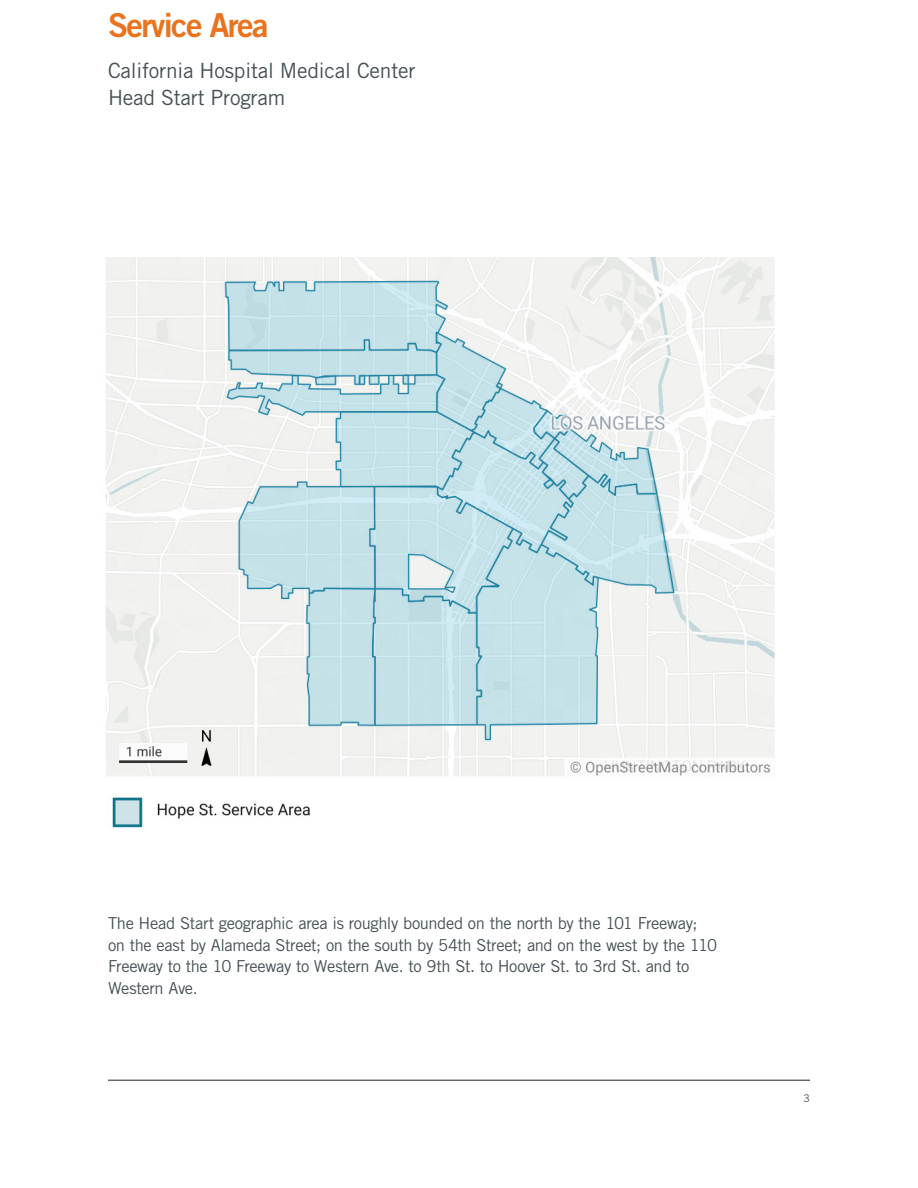
<style>
.page{position:relative;width:918px;height:1188px;background:#fff}
.page>*{position:absolute;margin:0;border:0;box-sizing:border-box;transform-origin:0 0}
.h2_subhead_orange{font:33px "Trade Gothic LT Std Bd 2";letter-spacing:-.05em;color:#e9731e}
.subhead_cover{font:21px "Trade Gothic LT Std";letter-spacing:-.01em;color:#465155}
.p_body{font:16.5px/21.8px "Trade Gothic LT Std";letter-spacing:-.025em;color:#465155}
.t1{font:10.5px "Trade Gothic LT Std";color:#465155}
</style>
<div class="page">
<hr style="left:108px;top:1080px;width:702px;height:1px;background:#231f20">
<img style="left:105px;top:257px;width:670px;height:571px">
<p class="h2_subhead_orange" style="left:108px;top:5px;width:162px">Service Area</p>
<p class="subhead_cover" style="left:108px;top:58px;width:309px">California Hospital Medical Center</p>
<p class="subhead_cover" style="left:108px;top:85px;width:179px">Head Start Program</p>
<p class="p_body" style="left:108px;top:912px;width:611px">The Head Start geographic area is roughly bounded on the north by the 101 Freeway; on the east by Alameda Street; on the south by 54th Street; and on the west by the 110<br>Freeway to the 10 Freeway to Western Ave. to 9th St. to Hoover St. to 3rd St. and to Western Ave.</p>
<p class="t1" style="left:804px;top:1092px;width:8px">3</p>
</div>
